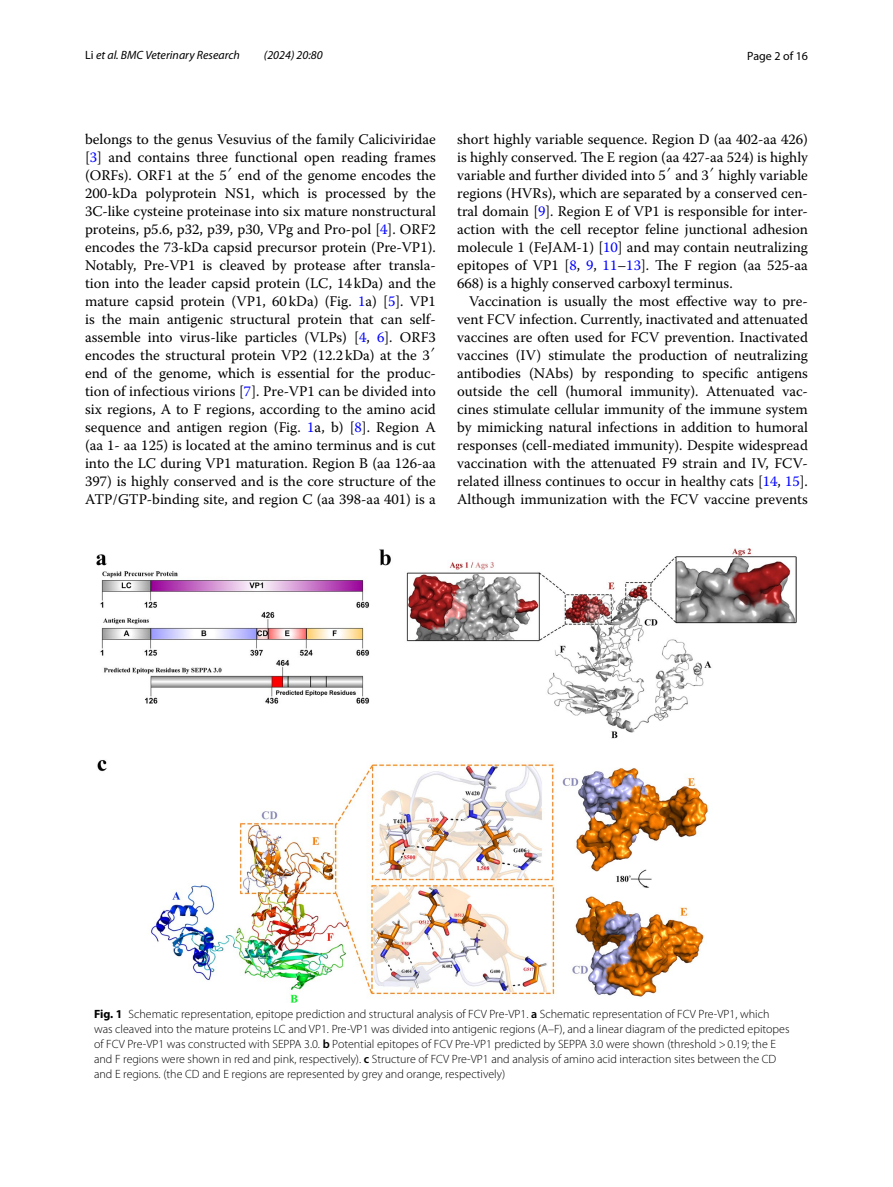
<style>
.page{position:relative;width:893px;height:1187px;background:#fff}
.page>*{position:absolute;margin:0;border:0;box-sizing:border-box;transform-origin:0 0}
.t1{font:14.7px/18px "Warnock Pro";color:#000;text-align:justify}
.t2{font:300 12px/15px "Myriad Pro";color:#000}
.t3{font:italic 12px "Myriad Pro";color:#000}
.t4{font:12px "Myriad Pro";color:#000}
.s1{font-style:normal}
.s2{color:#00f}
.s3{font-family:"Code 2000"}
.s4{font-weight:700}
.s5{font-weight:600}
</style>
<div class="page">
<img style="left:96px;top:548px;width:701px;height:454px">
<p class="t3" style="left:85px;top:48px;width:156px"><span class="s1">Li</span> et al. BMC Veterinary Research</p>
<p class="t3" style="left:264px;top:48px;width:60px">(2024) 20:80</p>
<p class="t4" style="left:747px;top:48px;width:62px">Page 2 of 16</p>
<p class="t1" style="left:85px;top:130px;width:352px">belongs to the genus Vesuvius of the family Caliciviridae [<span class="s2">3</span>] and contains three functional open reading frames (ORFs). ORF1 at the 5<span class="s3">′</span> end of the genome encodes the 200-kDa polyprotein NS1, which is processed by the 3C-like cysteine proteinase into six mature nonstructural proteins, p5.6, p32, p39, p30, VPg and Pro-pol [<span class="s2">4</span>]. ORF2 encodes the 73-kDa capsid precursor protein (Pre-VP1).<br>Notably, Pre-VP1 is cleaved by protease after transla&shy;tion into the leader capsid protein (LC, 14kDa) and the mature capsid protein (VP1, 60 kDa) (Fig. <span class="s2">1</span>a) [<span class="s2">5</span>]. VP1 is the main antigenic structural protein that can self&shy;assemble into virus-like particles (VLPs) [<span class="s2">4</span>, <span class="s2">6</span>]. ORF3 encodes the structural protein VP2 (12.2kDa) at the 3<span class="s3">′ </span>end of the genome, which is essential for the produc&shy;tion of infectious virions [<span class="s2">7</span>]. Pre-VP1 can be divided into six regions, A to F regions, according to the amino acid sequence and antigen region (Fig. <span class="s2">1</span>a, b) [<span class="s2">8</span>]. Region A (aa 1- aa 125) is located at the amino terminus and is cut into the LC during VP1 maturation. Region B (aa 126-aa 397) is highly conserved and is the core structure of the ATP/GTP-binding site, and region C (aa 398-aa 401) is a</p>
<p class="t1" style="left:457px;top:130px;width:352px">short highly variable sequence. Region D (aa 402-aa 426) is highly conserved. The E region (aa 427-aa 524) is highly variable and further divided into 5<span class="s3">′</span> and 3<span class="s3">′</span> highly variable regions (HVRs), which are separated by a conserved cen&shy;tral domain [<span class="s2">9</span>]. Region E of VP1 is responsible for inter&shy;action with the cell receptor feline junctional adhesion molecule 1 (FeJAM-1) [<span class="s2">10</span>] and may contain neutralizing epitopes of VP1 [<span class="s2">8</span>, <span class="s2">9</span>, <span class="s2">11</span>–<span class="s2">13</span>]. The F region (aa 525-aa 668) is a highly conserved carboxyl terminus.</p>
<p class="t1" style="left:457px;top:292px;width:352px;text-indent:12px">Vaccination is usually the most effective way to pre&shy;vent FCV infection. Currently, inactivated and attenuated vaccines are often used for FCV prevention. Inactivated vaccines (IV) stimulate the production of neutralizing antibodies (NAbs) by responding to specific antigens outside the cell (humoral immunity). Attenuated vac&shy;cines stimulate cellular immunity of the immune system by mimicking natural infections in addition to humoral responses (cell-mediated immunity). Despite widespread vaccination with the attenuated F9 strain and IV, FCV&shy;related illness continues to occur in healthy cats [<span class="s2">14</span>, <span class="s2">15</span>].<br>Although immunization with the FCV vaccine prevents</p>
<p class="t2" style="left:94px;top:1006px;width:697px"><span class="s4">Fig. 1</span> Schematic representation, epitope prediction and structural analysis of FCV Pre-VP1. <span class="s5">a</span> Schematic representation of FCV Pre-VP1, which was cleaved into the mature proteins LC and VP1. Pre-VP1 was divided into antigenic regions (A–F), and a linear diagram of the predicted epitopes of FCV Pre-VP1 was constructed with SEPPA 3.0. <span class="s5">b</span> Potential epitopes of FCV Pre-VP1 predicted by SEPPA 3.0 were shown (threshold &gt;0.19; the E and F regions were shown in red and pink, respectively). <span class="s5">c</span> Structure of FCV Pre-VP1 and analysis of amino acid interaction sites between the CD and E regions. (the CD and E regions are represented by grey and orange, respectively)</p>
</div>
